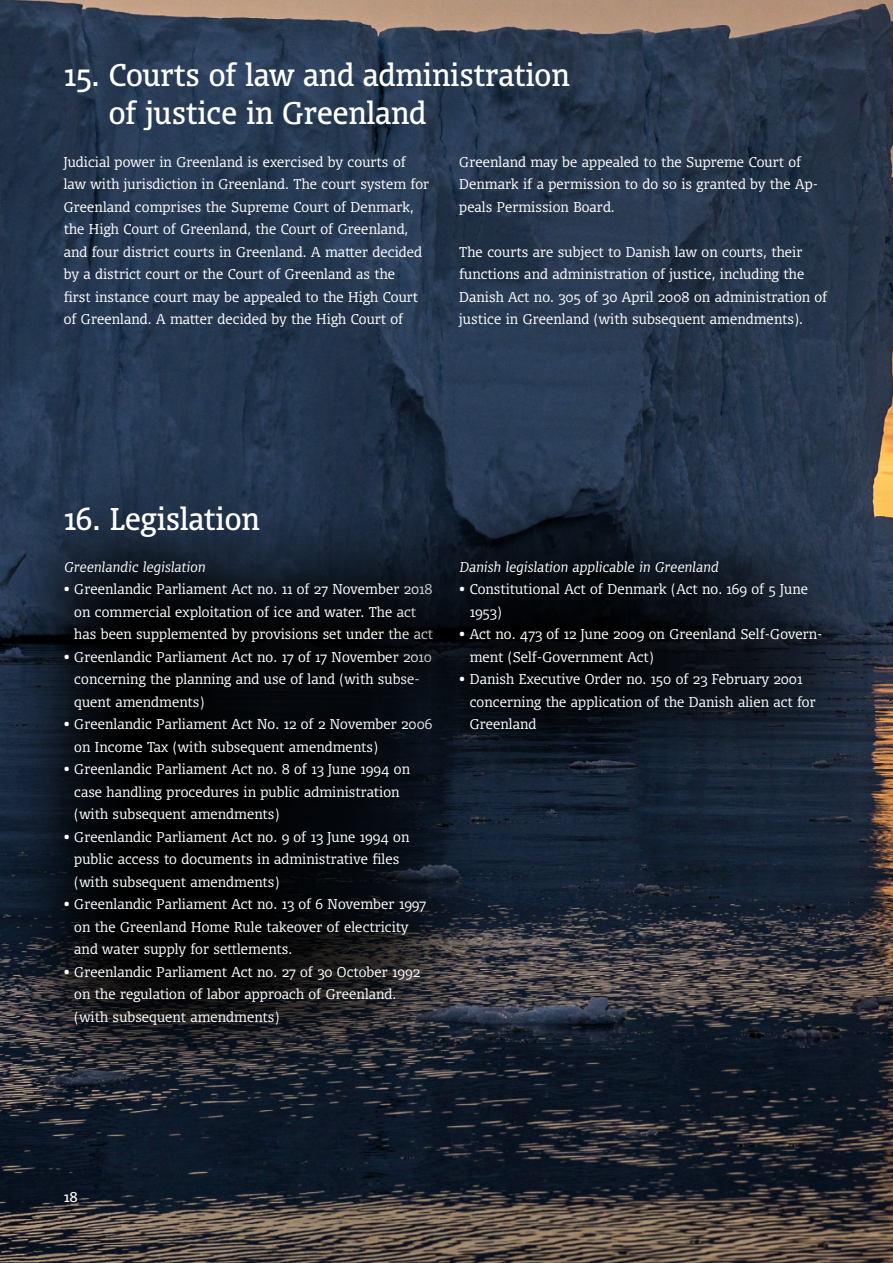
<style>
.page{position:relative;width:893px;height:1263px;background:#fff}
.page>*{position:absolute;margin:0;border:0;box-sizing:border-box;transform-origin:0 0}
.t1{font:30px/37.5px "Olsen Pro";color:#fff;scale:.95 1}
.t2{font:300 13.5px/22.5px "Olsen Pro";letter-spacing:.01em;color:#fff}
.t3{font:italic 300 13.5px "Olsen Pro";letter-spacing:.01em;color:#fff}
.t4{font:13.5px "Olsen Pro";color:#fff}
</style>
<div class="page">
<img style="left:0;top:0;width:893px;height:1263px">
<svg style="left:0;top:474px;width:517px;height:636px;background:#121820"></svg>
<svg style="left:375px;top:474px;width:518px;height:342px;background:#161e2a"></svg>
<h1 class="t1" style="left:109px;top:55px;width:487px;text-indent:-45px">15. Courts of law and administration of justice in Greenland</h1>
<p class="t2" style="left:64px;top:150px;width:367px">Judicial power in Greenland is exercised by courts of law with jurisdiction in Greenland. The court system for Greenland comprises the Supreme Court of Denmark, the High Court of Greenland, the Court of Greenland, and four district courts in Greenland. A matter decided by a district court or the Court of Greenland as the<br>first instance court may be appealed to the High Court of Greenland. A matter decided by the High Court of</p>
<p class="t2" style="left:459px;top:150px;width:360px">Greenland may be appealed to the Supreme Court of<br>Denmark if a permission to do so is granted by the Ap&shy;peals Permission Board.</p>
<p class="t2" style="left:459px;top:240px;width:370px">The courts are subject to Danish law on courts, their functions and administration of justice, including the Danish Act no. 305 of 30 April 2008 on administration of justice in Greenland (with subsequent amendments).</p>
<h1 class="t1" style="left:64px;top:499px;width:208px">16. Legislation</h1>
<p class="t3" style="left:64px;top:557px;width:143px">Greenlandic legislation</p>
<p class="t2" style="left:74px;top:577px;width:360px;text-indent:-10px">• Greenlandic Parliament Act no. 11 of 27 November 2018 on commercial exploitation of ice and water. The act has been supplemented by provisions set under the act</p>
<p class="t2" style="left:74px;top:645px;width:359px;text-indent:-10px">• Greenlandic Parliament Act no. 17 of 17 November 2010 concerning the planning and use of land (with subse&shy;quent amendments)</p>
<p class="t2" style="left:74px;top:712px;width:360px;text-indent:-10px">• Greenlandic Parliament Act No. 12 of 2 November 2006 on Income Tax (with subsequent amendments)</p>
<p class="t2" style="left:74px;top:757px;width:337px;text-indent:-10px">• Greenlandic Parliament Act no. 8 of 13 June 1994 on case handling procedures in public administration (with subsequent amendments)</p>
<p class="t2" style="left:74px;top:825px;width:337px;text-indent:-10px">• Greenlandic Parliament Act no. 9 of 13 June 1994 on public access to documents in administrative files (with subsequent amendments)</p>
<p class="t2" style="left:74px;top:892px;width:353px;text-indent:-10px">• Greenlandic Parliament Act no. 13 of 6 November 1997 on the Greenland Home Rule takeover of electricity and water supply for settlements.</p>
<p class="t2" style="left:74px;top:960px;width:347px;text-indent:-10px">• Greenlandic Parliament Act no. 27 of 30 October 1992 on the regulation of labor approach of Greenland. (with subsequent amendments)</p>
<p class="t3" style="left:459px;top:557px;width:260px">Danish legislation applicable in Greenland</p>
<p class="t2" style="left:470px;top:577px;width:340px;text-indent:-10px">• Constitutional Act of Denmark (Act no. 169 of 5 June<br>1953)</p>
<p class="t2" style="left:470px;top:622px;width:354px;text-indent:-10px">• Act no. 473 of 12 June 2009 on Greenland Self-Govern&shy;ment (Self-Government Act)</p>
<p class="t2" style="left:470px;top:667px;width:347px;text-indent:-10px">• Danish Executive Order no. 150 of 23 February 2001 concerning the application of the Danish alien act for<br>Greenland</p>
<p class="t4" style="left:64px;top:1187px;width:16px">18</p>
</div>
